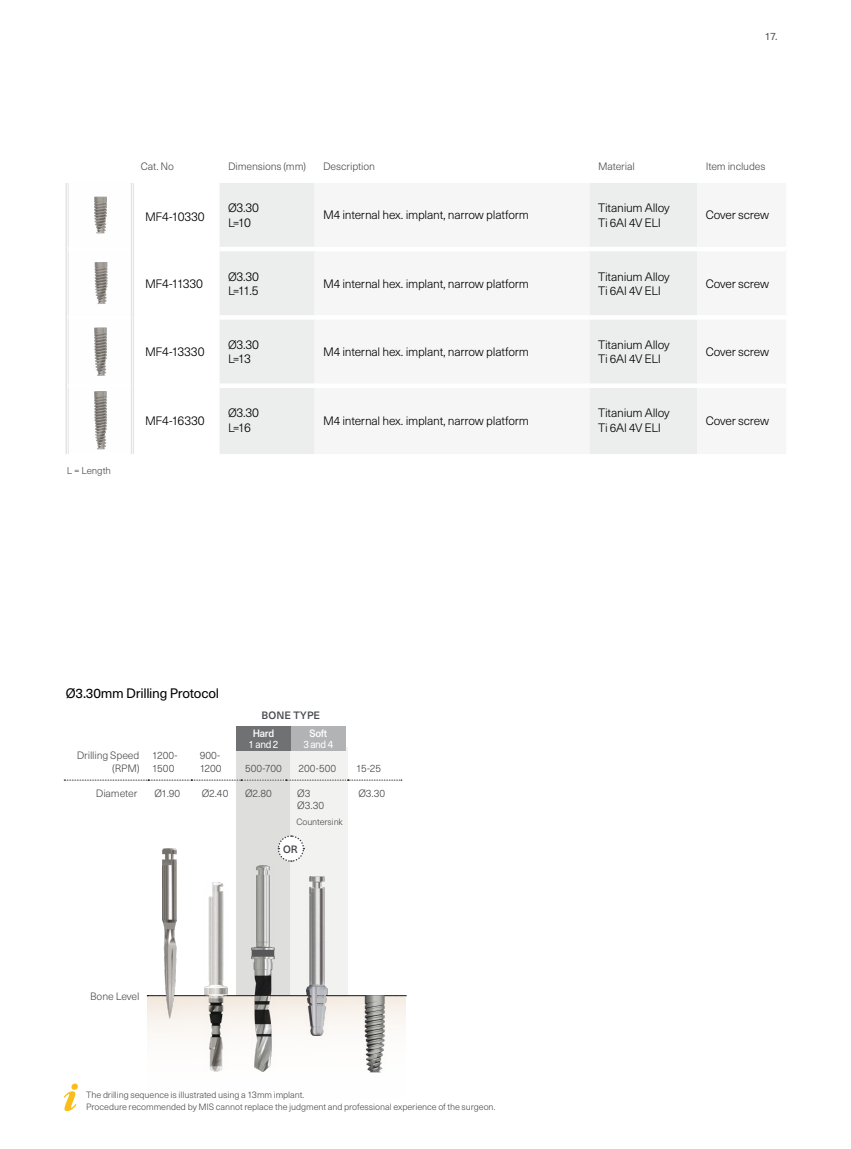
<style>
.page{position:relative;width:851px;height:1149px;background:#fff}
.page>*{position:absolute;margin:0;border:0;box-sizing:border-box;transform-origin:0 0}
.t1{font:13.5px "Neue Haas Unica W1 G";letter-spacing:-.02em;color:#000}
.t2{font:300 12.6px "Neue Haas Unica W1 G";letter-spacing:-.015em;color:#000}
.t3{font:300 12px/14.4px "Neue Haas Unica W1 G";letter-spacing:-.015em;color:#000}
.t4{font:300 10.5px/12.6px "Neue Haas Unica W1 G";letter-spacing:-.01em;color:#4b4b4d}
.t5{font:10.5px "Neue Haas Unica W1 G";letter-spacing:-.035em;color:#fff;scale:.95 1}
.t6{font:500 10.5px "Neue Haas Unica W1 G";letter-spacing:.015em;color:#47494f}
.t7{font:500 10.5px "Neue Haas Unica W1 G";letter-spacing:-.03em;color:#fff;scale:.95 1}
.t8{font:10.5px "Neue Haas Unica W1 G";color:#58585a}
.t9{font:300 9.75px "Neue Haas Unica W1 G";letter-spacing:-.01em;color:#4b4b4d}
.t10{font:300 9px/12.1px "Neue Haas Unica W1 G";letter-spacing:-.005em;color:#4b4b4d}
.s1{font-size:12px}
.s2{font-size:12.6px}
.s3{font-size:9.45px}
</style>
<div class="page">
<div style="left:291px;top:746px;width:57px;height:249px;background:#f2f2f1"></div>
<div style="left:291px;top:726px;width:54px;height:24px;background:#b1b3b4"></div>
<div style="left:236px;top:746px;width:55px;height:249px;background:#dededc"></div>
<div style="left:220px;top:183px;width:94px;height:271px;background:#eceded"></div>
<svg style="left:314px;top:183px;width:383px;height:271px;fill:#f6f6f6"></svg>
<hr style="left:314px;top:247px;width:275px;height:4px;background:#fff">
<hr style="left:589px;top:247px;width:108px;height:4px;background:#fff">
<hr style="left:314px;top:315px;width:275px;height:4px;background:#fff">
<hr style="left:589px;top:315px;width:108px;height:4px;background:#fff">
<div style="left:314px;top:383px;width:275px;height:5px;background:#fff"></div>
<div style="left:589px;top:383px;width:108px;height:5px;background:#fff"></div>
<hr style="left:219px;top:247px;width:95px;height:4px;background:#fff">
<hr style="left:219px;top:315px;width:95px;height:4px;background:#fff">
<div style="left:219px;top:383px;width:95px;height:5px;background:#fff"></div>
<hr style="left:65px;top:183px;width:2px;height:66px;background:#e3e4e4">
<hr style="left:65px;top:249px;width:2px;height:68px;background:#e3e4e4">
<hr style="left:65px;top:317px;width:2px;height:68px;background:#e3e4e4">
<hr style="left:65px;top:385px;width:2px;height:69px;background:#e3e4e4">
<hr style="left:68px;top:385px;width:1px;height:69px;background:#e3e4e4">
<div style="left:68px;top:383px;width:63px;height:5px;background:#fff"></div>
<hr style="left:131px;top:183px;width:1px;height:66px;background:#e3e4e4">
<hr style="left:133px;top:183px;width:1px;height:66px;background:#e3e4e4">
<hr style="left:131px;top:249px;width:1px;height:68px;background:#e3e4e4">
<hr style="left:133px;top:249px;width:1px;height:68px;background:#e3e4e4">
<hr style="left:131px;top:317px;width:1px;height:68px;background:#e3e4e4">
<hr style="left:133px;top:317px;width:1px;height:68px;background:#e3e4e4">
<hr style="left:131px;top:385px;width:1px;height:69px;background:#e3e4e4">
<hr style="left:133px;top:385px;width:1px;height:69px;background:#e3e4e4">
<img style="left:68px;top:183px;width:39px;height:64px">
<img style="left:68px;top:251px;width:40px;height:64px">
<img style="left:68px;top:319px;width:39px;height:64px">
<img style="left:94px;top:391px;width:13px;height:59px">
<div style="left:147px;top:995px;width:258px;height:136px;background:linear-gradient(to bottom,#f7f1eb,#fff)"></div>
<svg style="left:147px;top:995px;width:259px;height:1px"></svg>
<svg style="left:64px;top:779px;width:338px;height:1px"></svg>
<img style="left:162px;top:848px;width:15px;height:170px">
<img style="left:204px;top:882px;width:24px;height:189px">
<img style="left:252px;top:865px;width:23px;height:206px">
<img style="left:306px;top:876px;width:21px;height:159px">
<img style="left:363px;top:995px;width:23px;height:77px">
<svg style="left:64px;top:1083px;width:14px;height:27px"></svg>
<div style="left:236px;top:726px;width:55px;height:24px;background:#707172"></div>
<svg style="left:277px;top:834px;width:28px;height:28px"></svg>
<p class="t8" style="left:764px;top:29px;width:14px">17.</p>
<p class="t4" style="left:141px;top:159px;width:35px">Cat. No</p>
<p class="t4" style="left:228px;top:159px;width:79px">Dimensions (mm)</p>
<p class="t4" style="left:323px;top:159px;width:53px">Description</p>
<p class="t4" style="left:598px;top:159px;width:38px">Material</p>
<p class="t4" style="left:705px;top:159px;width:61px">Item includes</p>
<p class="t9" style="left:67px;top:463px;width:46px">L = Length</p>
<p class="t2" style="left:145px;top:207px;width:61px"><span class="s1">MF</span>4<span class="s1">-</span>10330</p>
<p class="t2" style="left:145px;top:274px;width:60px"><span class="s1">MF</span>4<span class="s1">-</span>11330</p>
<p class="t2" style="left:145px;top:342px;width:61px"><span class="s1">MF</span>4<span class="s1">-</span>13330</p>
<p class="t2" style="left:145px;top:411px;width:61px"><span class="s1">MF</span>4<span class="s1">-</span>16330</p>
<p class="t2" style="left:228px;top:198px;width:32px"><span class="s1">Ø</span>3<span class="s1">.</span>30</p>
<p class="t3" style="left:228px;top:214px;width:25px">L=<span class="s2">10</span></p>
<p class="t2" style="left:228px;top:267px;width:32px"><span class="s1">Ø</span>3<span class="s1">.</span>30</p>
<p class="t3" style="left:228px;top:283px;width:32px">L=<span class="s2">11</span>.<span class="s2">5</span></p>
<p class="t2" style="left:228px;top:335px;width:32px"><span class="s1">Ø</span>3<span class="s1">.</span>30</p>
<p class="t3" style="left:228px;top:351px;width:24px">L=<span class="s2">13</span></p>
<p class="t2" style="left:228px;top:403px;width:32px"><span class="s1">Ø</span>3<span class="s1">.</span>30</p>
<p class="t3" style="left:228px;top:419px;width:24px">L=<span class="s2">16</span></p>
<p class="t3" style="left:323px;top:207px;width:207px">M4 internal hex. implant, narrow platform</p>
<p class="t3" style="left:598px;top:200px;width:73px">Titanium Alloy<br>Ti 6Al 4V ELI</p>
<p class="t3" style="left:705px;top:207px;width:65px">Cover screw</p>
<p class="t3" style="left:323px;top:276px;width:207px">M4 internal hex. implant, narrow platform</p>
<p class="t3" style="left:598px;top:268px;width:73px">Titanium Alloy<br>Ti 6Al 4V ELI</p>
<p class="t3" style="left:705px;top:276px;width:65px">Cover screw</p>
<p class="t3" style="left:323px;top:344px;width:207px">M4 internal hex. implant, narrow platform</p>
<p class="t3" style="left:598px;top:337px;width:73px">Titanium Alloy<br>Ti 6Al 4V ELI</p>
<p class="t3" style="left:705px;top:344px;width:65px">Cover screw</p>
<p class="t3" style="left:323px;top:412px;width:207px">M4 internal hex. implant, narrow platform</p>
<p class="t3" style="left:598px;top:405px;width:73px">Titanium Alloy<br>Ti 6Al 4V ELI</p>
<p class="t3" style="left:705px;top:412px;width:65px">Cover screw</p>
<p class="t1" style="left:66px;top:682px;width:155px">Ø3.30mm Drilling Protocol</p>
<p class="t6" style="left:261px;top:707px;width:60px">BONE TYPE</p>
<p class="t7" style="left:253px;top:725px;width:24px">Hard</p>
<p class="t5" style="left:248px;top:736px;width:33px">1 and 2</p>
<p class="t7" style="left:309px;top:725px;width:20px">Soft</p>
<p class="t5" style="left:303px;top:736px;width:33px">3 and 4</p>
<p class="t4" style="left:77px;top:748px;width:64px;text-align:right">Drilling Speed (RPM)</p>
<p class="t4" style="left:152px;top:748px;width:27px">1200-<br>1500</p>
<p class="t4" style="left:200px;top:748px;width:23px">900-<br>1200</p>
<p class="t4" style="left:245px;top:760px;width:38px">500-700</p>
<p class="t4" style="left:298px;top:760px;width:39px">200-500</p>
<p class="t4" style="left:356px;top:760px;width:26px">15-25</p>
<p class="t4" style="left:96px;top:785px;width:43px">Diameter</p>
<p class="t4" style="left:154px;top:785px;width:27px">Ø1.90</p>
<p class="t4" style="left:202px;top:785px;width:28px">Ø2.40</p>
<p class="t4" style="left:245px;top:785px;width:28px">Ø2.80</p>
<p class="t4" style="left:297px;top:785px;width:28px">Ø3<br>Ø3.30</p>
<p class="t10" style="left:296px;top:814px;width:48px">Countersink</p>
<p class="t6" style="left:283px;top:840px;width:16px">OR</p>
<p class="t4" style="left:358px;top:785px;width:28px">Ø3.30</p>
<p class="t4" style="left:90px;top:988px;width:51px">Bone Level</p>
<p class="t10" style="left:86px;top:1088px;width:411px">The drilling sequence is illustrated using a <span class="s3">13</span>mm implant.<br>Procedure recommended by MIS cannot replace the judgment and professional experience of the surgeon.</p>
</div>
